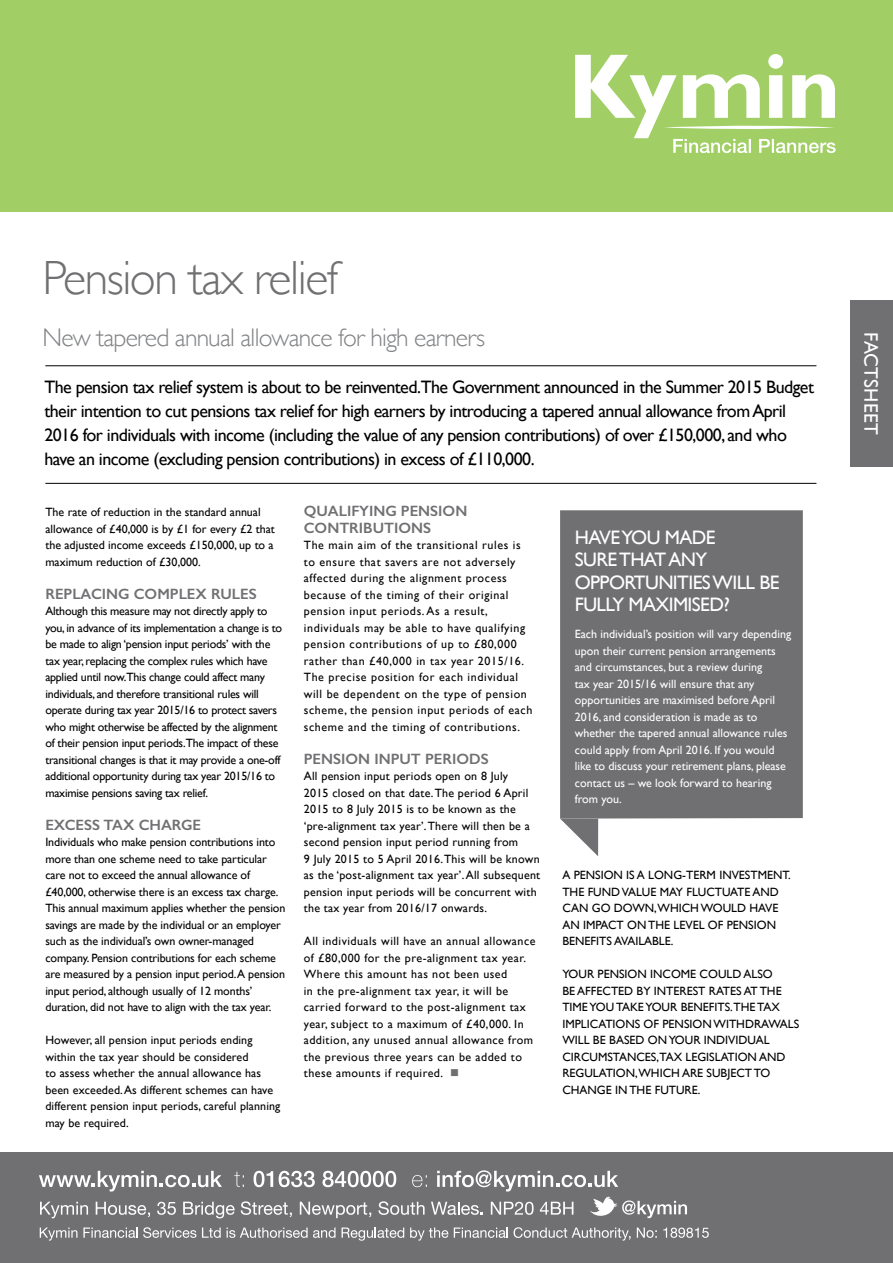
<style>
.page{position:relative;width:893px;height:1263px;background:#fff}
.page>*{position:absolute;margin:0;border:0;box-sizing:border-box;transform-origin:0 0}
.t1{font:300 48px "Gill Sans";letter-spacing:-.03em;color:#707073}
.t2{font:300 25.5px "Gill Sans";letter-spacing:-.03em;color:#808285}
.t3{font:19.5px/22.5px "Gill Sans";letter-spacing:-.03em;color:#fff}
.t4{font:19.5px "Gill Sans";letter-spacing:.01em;color:#fff}
.t5{font:18px/24px "Gill Sans";letter-spacing:-.03em;color:#000}
.t6{font:600 15px/16.5px "Gill Sans";color:#707073}
.t7{font:12px/16.5px "Gill Sans";color:#000}
.t8{font:12px/16.5px "Gill Sans";letter-spacing:-.02em;color:#000}
.t9{font:12px/16.5px "Gill Sans";letter-spacing:.05em;color:#000}
.t10{font:12px/16.5px "Gill Sans";color:#fff}
.t11{font:12px/16.5px "Gill Sans";letter-spacing:.02em;color:#000}
.t12{font:12px/16.5px "Gill Sans";letter-spacing:.04em;color:#000}
.s1{color:#707073}
</style>
<div class="page">
<hr style="left:45px;top:483px;width:771px;height:1px;background:#000">
<hr style="left:45px;top:365px;width:771px;height:1px;background:#000">
<svg style="left:560px;top:819px;width:38px;height:37px"></svg>
<div style="left:560px;top:510px;width:243px;height:309px;background:#707073"></div>
<div style="left:850px;top:300px;width:42px;height:166px;background:#707073"></div>
<div style="left:0;top:0;width:892px;height:212px;background:#a1cf66"></div>
<svg style="left:575px;top:54px;width:261px;height:99px"></svg>
<div style="left:0;top:1152px;width:893px;height:111px;background:#707073"></div>
<svg style="left:40px;top:1227px;width:37px;height:13px"></svg>
<svg style="left:83px;top:1227px;width:113px;height:11px"></svg>
<svg style="left:202px;top:1227px;width:19px;height:11px"></svg>
<svg style="left:227px;top:1227px;width:109px;height:11px"></svg>
<svg style="left:342px;top:1227px;width:62px;height:14px"></svg>
<svg style="left:410px;top:1227px;width:38px;height:13px"></svg>
<svg style="left:454px;top:1227px;width:54px;height:11px"></svg>
<svg style="left:514px;top:1227px;width:117px;height:13px"></svg>
<svg style="left:637px;top:1227px;width:20px;height:11px"></svg>
<svg style="left:663px;top:1227px;width:46px;height:11px"></svg>
<svg style="left:39px;top:1170px;width:648px;height:49px"></svg>
<h1 class="t1" style="left:43px;top:251px;width:297px">Pension tax relief</h1>
<h2 class="t2" style="left:43px;top:323px;width:444px">New tapered annual allowance for high earners</h2>
<p class="t5" style="left:44px;top:375px;width:771px">The pension tax relief system is about to be reinvented.The Government announced in the Summer 2015 Budget their intention to cut pensions tax relief for high earners by introducing a tapered annual allowance from April 2016 for individuals with income (including the value of any pension contributions) of over £150,000, and who have an income (excluding pension contributions) in excess of £110,000.</p>
<p class="t7" style="left:45px;top:504px;width:231px">The rate of reduction in the standard annual allowance of £40,000 is by £1 for every £2 that the adjusted income exceeds £150,000, up to a maximum reduction of £30,000.</p>
<p class="t6" style="left:45px;top:585px;width:213px">REPLACING COMPLEX RULES</p>
<p class="t8" style="left:45px;top:603px;width:238px">Although this measure may not directly apply to you, in advance of its implementation a change is to be made to align ‘pension input periods’ with the tax year, replacing the complex rules which have applied until now.This change could affect many individuals, and therefore transitional rules will operate during tax year 2015/16 to protect savers who might otherwise be affected by the alignment of their pension input periods.The impact of these transitional changes is that it may provide a one-off additional opportunity during tax year 2015/16 to maximise pensions saving tax relief.</p>
<p class="t6" style="left:45px;top:816px;width:157px">EXCESS TAX CHARGE</p>
<p class="t7" style="left:45px;top:834px;width:242px">Individuals who make pension contributions into more than one scheme need to take particular care not to exceed the annual allowance of £40,000, otherwise there is an excess tax charge.<br>This annual maximum applies whether the pension savings are made by the individual or an employer such as the individual’s own owner-managed company. Pension contributions for each scheme are measured by a pension input period.A pension input period, although usually of 12 months’ duration, did not have to align with the tax year.</p>
<p class="t7" style="left:45px;top:1032px;width:237px">However, all pension input periods ending within the tax year should be considered<br>to assess whether the annual allowance has been exceeded. As different schemes can have different pension input periods, careful planning may be required.</p>
<p class="t6" style="left:304px;top:503px;width:165px">QUALIFYING PENSION<br>CONTRIBUTIONS</p>
<p class="t9" style="left:304px;top:537px;width:230px">The main aim of the transitional rules is to ensure that savers are not adversely affected during the alignment process because of the timing of their original pension input periods. As a result, individuals may be able to have qualifying pension contributions of up to £80,000 rather than £40,000 in tax year 2015/16.<br>The precise position for each individual will be dependent on the type of pension scheme, the pension input periods of each scheme and the timing of contributions.</p>
<p class="t6" style="left:304px;top:750px;width:186px">PENSION INPUT PERIODS</p>
<p class="t11" style="left:304px;top:768px;width:238px">All pension input periods open on 8 July<br>2015 closed on that date. The period 6 April 2015 to 8 July 2015 is to be known as the ‘pre-alignment tax year’. There will then be a second pension input period running from<br>9 July 2015 to 5 April 2016. This will be known as the ‘post-alignment tax year’. All subsequent pension input periods will be concurrent with the tax year from 2016/17 onwards.</p>
<p class="t12" style="left:304px;top:933px;width:233px">All individuals will have an annual allowance of £80,000 for the pre-alignment tax year.<br>Where this amount has not been used<br>in the pre-alignment tax year, it will be carried forward to the post-alignment tax year, subject to a maximum of £40,000. In addition, any unused annual allowance from the previous three years can be added to these amounts if required. <span class="s1">■</span></p>
<h3 class="t3" style="left:575px;top:526px;width:206px">HAVE YOU MADE<br>SURE THAT ANY<br>OPPORTUNITIES WILL BE<br>FULLY MAXIMISED?</h3>
<p class="t10" style="left:575px;top:626px;width:218px">Each individual’s position will vary depending upon their current pension arrangements and circumstances, but a review during<br>tax year 2015/16 will ensure that any opportunities are maximised before April 2016, and consideration is made as to whether the tapered annual allowance rules could apply from April 2016. If you would like to discuss your retirement plans, please contact us – we look forward to hearing from you.</p>
<p class="t7" style="left:562px;top:867px;width:230px">A PENSION IS A LONG-TERM INVESTMENT.<br>THE FUND VALUE MAY FLUCTUATE AND<br>CAN GO DOWN,WHICH WOULD HAVE<br>AN IMPACT ON THE LEVEL OF PENSION<br>BENEFITS AVAILABLE.</p>
<p class="t7" style="left:562px;top:966px;width:238px">YOUR PENSION INCOME COULD ALSO<br>BE AFFECTED BY INTEREST RATES AT THE<br>TIME YOU TAKE YOUR BENEFITS.THE TAX<br>IMPLICATIONS OF PENSION WITHDRAWALS<br>WILL BE BASED ON YOUR INDIVIDUAL<br>CIRCUMSTANCES,TAX LEGISLATION AND<br>REGULATION,WHICH ARE SUBJECT TO<br>CHANGE IN THE FUTURE.</p>
<h3 class="t4" style="left:882px;top:332px;width:104px;rotate:90deg">FACTSHEET</h3>
</div>
